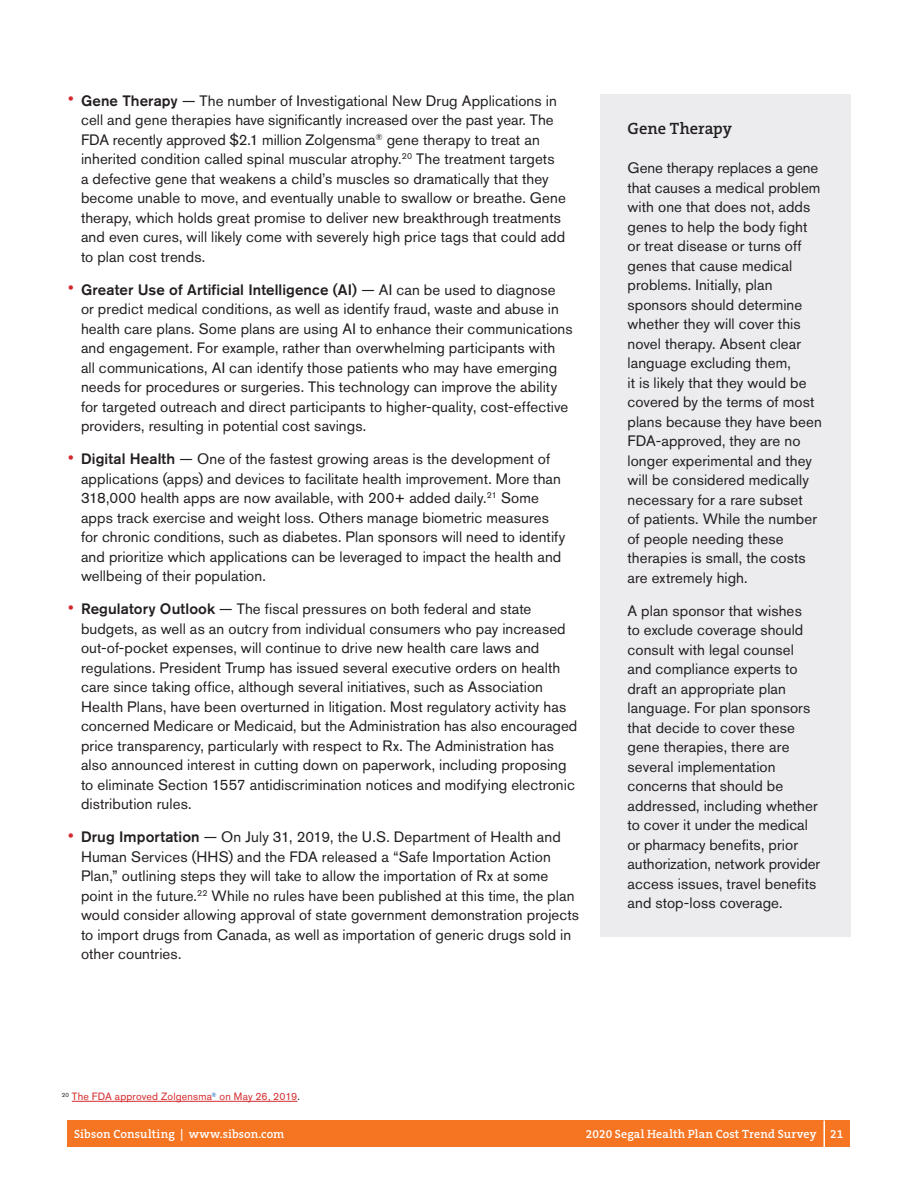
<style>
.page{position:relative;width:918px;height:1188px;background:#fff}
.page>*{position:absolute;margin:0;border:0;box-sizing:border-box;transform-origin:0 0}
.t1{font:600 16.5px "The Serif B W6";color:#231f20}
.t2{font:15px/19.5px "Akzidenz Grotesk BE";letter-spacing:.005em;color:#231f20}
.t3{font:600 12px "The Serif B W6";letter-spacing:.01em;color:#fff}
.t4{font:10.5px "Akzidenz Grotesk BE";letter-spacing:.02em;color:#d52b2e}
.t5{font:6.15px "Akzidenz Grotesk BE";color:#005fb9}
.s1{font-weight:500}
.s2{color:#231f20}
</style>
<div class="page">
<div style="left:68px;top:1120px;width:782px;height:28px;background:#f57523"></div>
<hr style="left:823px;top:1120px;width:2px;height:27px;background:#fff">
<hr style="left:72px;top:1101px;width:225px;height:1px;background:#d52b2e">
<div style="left:600px;top:94px;width:250px;height:843px;background:#ececee"></div>
<p class="t2" style="left:81px;top:91px;width:486px"><span class="s1">Gene Therapy</span> — The number of Investigational New Drug Applications in cell and gene therapies have significantly increased over the past year. The FDA recently approved $2.1 million Zolgensma<sup>®</sup> gene therapy to treat an inherited condition called spinal muscular atrophy.<sup>20</sup> The treatment targets<br>a defective gene that weakens a child’s muscles so dramatically that they become unable to move, and eventually unable to swallow or breathe. Gene therapy, which holds great promise to deliver new breakthrough treatments and even cures, will likely come with severely high price tags that could add to plan cost trends.</p>
<p class="t2" style="left:81px;top:280px;width:493px"><span class="s1">Greater Use of Artificial Intelligence (AI)</span> — AI can be used to diagnose<br>or predict medical conditions, as well as identify fraud, waste and abuse in health care plans. Some plans are using AI to enhance their communications and engagement. For example, rather than overwhelming participants with all communications, AI can identify those patients who may have emerging needs for procedures or surgeries. This technology can improve the ability for targeted outreach and direct participants to higher-quality, cost-effective providers, resulting in potential cost savings.</p>
<p class="t2" style="left:81px;top:449px;width:486px"><span class="s1">Digital Health</span> — One of the fastest growing areas is the development of applications (apps) and devices to facilitate health improvement. More than 318,000 health apps are now available, with 200+ added daily.<sup>21</sup> Some apps track exercise and weight loss. Others manage biometric measures for chronic conditions, such as diabetes. Plan sponsors will need to identify and prioritize which applications can be leveraged to impact the health and wellbeing of their population.</p>
<p class="t2" style="left:81px;top:599px;width:498px"><span class="s1">Regulatory Outlook</span> — The fiscal pressures on both federal and state budgets, as well as an outcry from individual consumers who pay increased out-of-pocket expenses, will continue to drive new health care laws and regulations. President Trump has issued several executive orders on health care since taking office, although several initiatives, such as Association Health Plans, have been overturned in litigation. Most regulatory activity has concerned Medicare or Medicaid, but the Administration has also encouraged price transparency, particularly with respect to Rx. The Administration has also announced interest in cutting down on paperwork, including proposing to eliminate Section 1557 antidiscrimination notices and modifying electronic distribution rules.</p>
<p class="t2" style="left:81px;top:827px;width:500px"><span class="s1">Drug Importation</span> — On July 31, 2019, the U.S. Department of Health and Human Services (HHS) and the FDA released a “Safe Importation Action Plan,” outlining steps they will take to allow the importation of Rx at some point in the future.<sup>22</sup> While no rules have been published at this time, the plan would consider allowing approval of state government demonstration projects to import drugs from Canada, as well as importation of generic drugs sold in other countries.</p>
<p class="t1" style="left:627px;top:117px;width:106px">Gene Therapy</p>
<p class="t2" style="left:627px;top:158px;width:196px">Gene therapy replaces a gene that causes a medical problem with one that does not, adds genes to help the body fight or treat disease or turns off genes that cause medical problems. Initially, plan sponsors should determine whether they will cover this novel therapy. Absent clear language excluding them,<br>it is likely that they would be covered by the terms of most plans because they have been<br>FDA-approved, they are no longer experimental and they will be considered medically necessary for a rare subset<br>of patients. While the number of people needing these therapies is small, the costs are extremely high.</p>
<p class="t2" style="left:627px;top:601px;width:194px">A plan sponsor that wishes<br>to exclude coverage should consult with legal counsel and compliance experts to draft an appropriate plan language. For plan sponsors that decide to cover these gene therapies, there are several implementation concerns that should be addressed, including whether to cover it under the medical or pharmacy benefits, prior authorization, network provider access issues, travel benefits and stop-loss coverage.</p>
<p class="t5" style="left:212px;top:1091px;width:7px">®</p>
<p class="t4" style="left:62px;top:1090px;width:240px"><sup>20</sup> The FDA approved Zolgensma on May 26, 2019<span class="s2">.</span></p>
<p class="t3" style="left:74px;top:1127px;width:212px">Sibson Consulting | www.sibson.com</p>
<p class="t3" style="left:586px;top:1127px;width:259px">2020 Segal Health Plan Cost Trend Survey 21</p>
</div>
